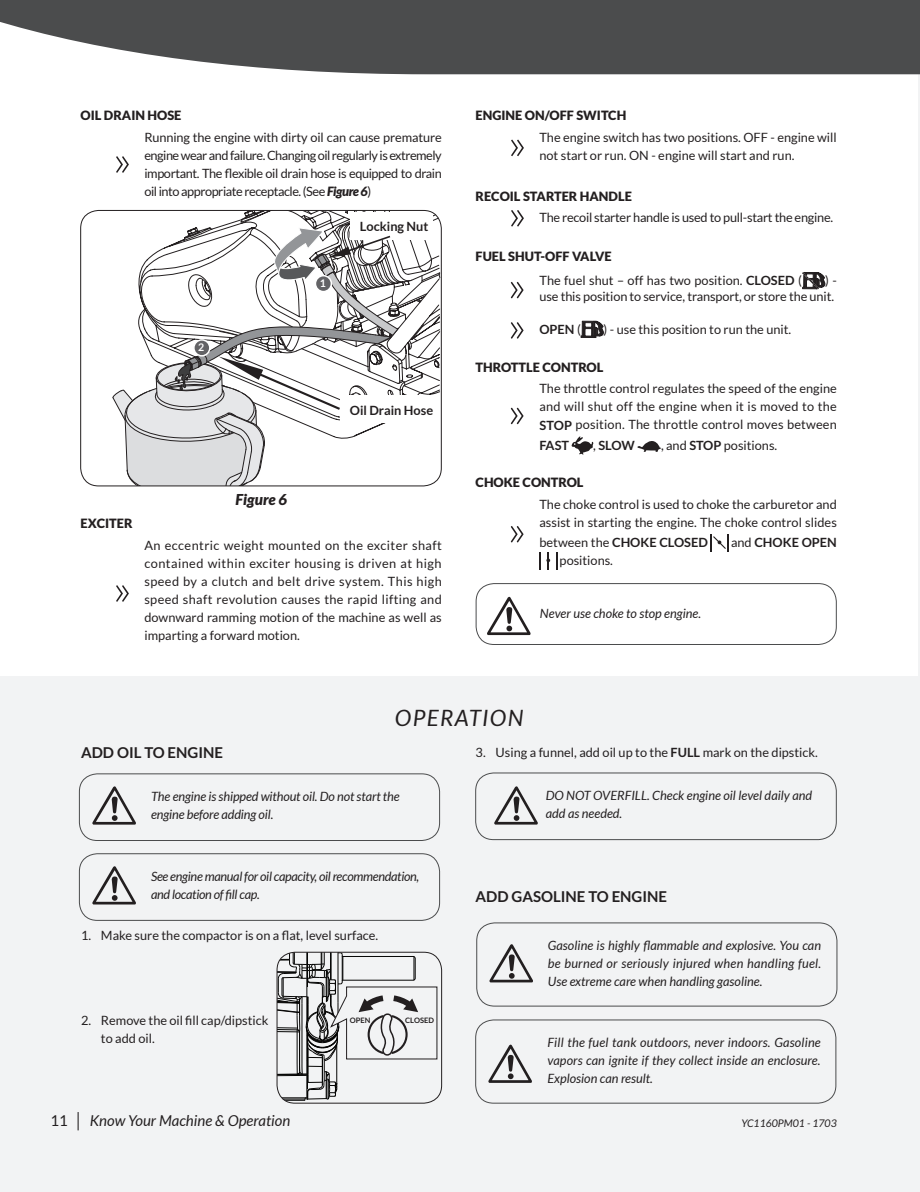
<style>
.page{position:relative;width:920px;height:1192px;background:#fff}
.page>*{position:absolute;margin:0;border:0;box-sizing:border-box;transform-origin:0 0}
.t1{font:italic 22.5px "Lato";letter-spacing:.06em;color:#231f20}
.t2{font:700 15px "Lato";color:#231f20}
.t3{font:italic 15px "Lato";color:#231f20}
.t4{font:italic 900 15px "Lato";color:#231f20}
.t5{font:12.75px/18px "Lato";color:#231f20}
.t6{font:italic 12.75px/18px "Lato";color:#231f20;text-align:justify}
.t7{font:900 12.75px "Lato";color:#231f20}
.t8{font:700 12.75px "Lato";color:#231f20}
.t9{font:italic 12.75px/18px "Lato";letter-spacing:-.025em;color:#231f20}
.t10{font:12.75px "Lato";letter-spacing:-.02em;color:#231f20}
.t11{font:italic 10.5px "Lato";color:#231f20}
.t12{font:700 10.5px "Lato";color:#fff}
.t13{font:700 7.5px "Lato";color:#231f20}
.s1{font-weight:900;font-style:italic}
.s2{font-weight:900}
.s3{font-weight:700}
.s4{font-weight:400}
.s5{font-style:normal}
.s6{font-size:19.5px}
</style>
<div class="page">
<div style="left:0;top:677px;width:918px;height:515px;background:#f2f3f4"></div>
<svg style="left:487px;top:597px;width:43px;height:38px"></svg>
<div style="left:475px;top:583px;width:361px;height:62px;border:1px solid #4b4c4d;border-radius:18px"></div>
<svg style="left:802px;top:272px;width:23px;height:17px"></svg>
<svg style="left:580px;top:321px;width:24px;height:17px"></svg>
<svg style="left:571px;top:436px;width:23px;height:19px"></svg>
<svg style="left:637px;top:441px;width:24px;height:11px"></svg>
<svg style="left:710px;top:534px;width:18px;height:17px"></svg>
<svg style="left:539px;top:552px;width:1px;height:17px"></svg>
<svg style="left:556px;top:552px;width:1px;height:17px"></svg>
<svg style="left:546px;top:552px;width:4px;height:17px"></svg>
<svg style="left:511px;top:140px;width:13px;height:16px"></svg>
<svg style="left:116px;top:156px;width:13px;height:17px"></svg>
<svg style="left:116px;top:585px;width:13px;height:17px"></svg>
<svg style="left:511px;top:210px;width:13px;height:17px"></svg>
<svg style="left:511px;top:526px;width:12px;height:16px"></svg>
<svg style="left:511px;top:408px;width:12px;height:16px"></svg>
<svg style="left:511px;top:322px;width:12px;height:17px"></svg>
<hr style="left:918px;top:0;width:2px;height:1192px;background:#f2f3f4">
<svg style="left:92px;top:786px;width:44px;height:38px"></svg>
<div style="left:79px;top:773px;width:361px;height:68px;border:1px solid #4b4c4d;border-radius:18px"></div>
<div style="left:475px;top:1019px;width:361px;height:84px;border:1px solid #4b4c4d;border-radius:18px"></div>
<div style="left:476px;top:922px;width:361px;height:84px;border:1px solid #4b4c4d;border-radius:18px"></div>
<div style="left:475px;top:772px;width:361px;height:68px;border:1px solid #4b4c4d;border-radius:18px"></div>
<svg style="left:488px;top:1044px;width:44px;height:39px"></svg>
<svg style="left:489px;top:944px;width:44px;height:38px"></svg>
<svg style="left:494px;top:786px;width:44px;height:38px"></svg>
<svg style="left:278px;top:953px;width:159px;height:148px"></svg>
<div style="left:276px;top:951px;width:166px;height:152px;border:1px solid #231f20;border-radius:18px"></div>
<svg style="left:112px;top:210px;width:328px;height:276px"></svg>
<div style="left:80px;top:210px;width:362px;height:276px;border:1px solid #231f20;border-radius:18px"></div>
<svg style="left:92px;top:866px;width:44px;height:38px"></svg>
<div style="left:79px;top:853px;width:361px;height:68px;border:1px solid #4b4c4d;border-radius:18px"></div>
<svg style="left:511px;top:282px;width:12px;height:16px"></svg>
<svg style="left:0;top:0;width:920px;height:74px;background:#5c5d5e"></svg>
<svg style="left:916px;top:0;width:4px;height:4px"></svg>
<p class="t7" style="left:81px;top:108px;width:102px">OIL DRAIN HOSE</p>
<p class="t5" style="left:144px;top:128px;width:299px;text-align:justify">Running the engine with dirty oil can cause premature engine wear and failure. Changing oil regularly is extremely important. The flexible oil drain hose is equipped to drain oil into appropriate receptacle. (See <span class="s1">Figure 6</span>)</p>
<p class="t12" style="left:198px;top:341px;width:8px">2</p>
<p class="t12" style="left:320px;top:277px;width:8px">1</p>
<p class="t8" style="left:360px;top:219px;width:70px">Locking Nut</p>
<p class="t8" style="left:350px;top:403px;width:85px">Oil Drain Hose</p>
<p class="t7" style="left:81px;top:516px;width:53px">EXCITER</p>
<p class="t4" style="left:235px;top:491px;width:53px">Figure 6</p>
<p class="t5" style="left:144px;top:536px;width:299px;text-align:justify">An eccentric weight mounted on the exciter shaft contained within exciter housing is driven at high speed by a clutch and belt drive system. This high speed shaft revolution causes the rapid lifting and downward ramming motion of the machine as well as imparting a forward motion.</p>
<p class="t7" style="left:475px;top:108px;width:152px">ENGINE ON/OFF SWITCH</p>
<p class="t5" style="left:539px;top:128px;width:299px">The engine switch has two positions. OFF - engine will not start or run. ON - engine will start and run.</p>
<p class="t7" style="left:475px;top:189px;width:158px">RECOIL STARTER HANDLE</p>
<p class="t10" style="left:539px;top:210px;width:295px">The recoil starter handle is used to pull-start the engine.</p>
<p class="t5" style="left:539px;top:245px;width:264px;line-height:23.9px;text-indent:-64px"><span class="s2">FUEL SHUT-OFF VALVE<br></span>The fuel shut – off has two position. <span class="s3">CLOSED</span> (</p>
<p class="t5" style="left:539px;top:273px;width:299px;line-height:15.9px;text-align:right">) -<br>use this position to service, transport, or store the unit.</p>
<p class="t8" style="left:539px;top:322px;width:43px">OPEN <span class="s4">(</span></p>
<p class="t5" style="left:603px;top:320px;width:189px">) - use this position to run the unit.</p>
<p class="t7" style="left:475px;top:360px;width:129px">THROTTLE CONTROL</p>
<p class="t5" style="left:539px;top:380px;width:299px;text-align:justify">The throttle control regulates the speed of the engine and will shut off the engine when it is moved to the <span class="s3">STOP</span> position. The throttle control moves between</p>
<p class="t8" style="left:539px;top:438px;width:31px">FAST</p>
<p class="t8" style="left:593px;top:438px;width:43px"><span class="s4">,</span> SLOW</p>
<p class="t5" style="left:661px;top:436px;width:118px">, and <span class="s3">STOP</span> positions.</p>
<p class="t7" style="left:475px;top:475px;width:109px">CHOKE CONTROL</p>
<p class="t5" style="left:539px;top:495px;width:299px">The choke control is used to choke the carburetor and assist in starting the engine. The choke control slides</p>
<p class="t8" style="left:539px;top:535px;width:170px"><span class="s4">between the</span> CHOKE CLOSED</p>
<p class="t8" style="left:731px;top:535px;width:107px"><span class="s4">and</span> CHOKE OPEN</p>
<p class="t5" style="left:559px;top:551px;width:55px">positions.</p>
<p class="t6" style="left:540px;top:604px;width:163px">Never use choke to stop engine.</p>
<p class="t2" style="left:81px;top:744px;width:143px">ADD OIL TO ENGINE</p>
<h1 class="t1" style="left:395px;top:705px;width:130px">OPERATION</h1>
<p class="t5" style="left:475px;top:743px;width:344px">3. Using a funnel, add oil up to the <span class="s3">FULL</span> mark on the dipstick.</p>
<p class="t6" style="left:151px;top:787px;width:250px">The engine is shipped without oil. Do not start the engine before adding oil.</p>
<p class="t9" style="left:151px;top:867px;width:270px">See engine manual for oil capacity, oil recommendation, and location of fill cap.</p>
<p class="t5" style="left:81px;top:926px;width:299px">1. Make sure the compactor is on a flat, level surface.</p>
<p class="t5" style="left:101px;top:1011px;width:169px;text-indent:-20px">2. Remove the oil fill cap/dipstick to add oil.</p>
<p class="t13" style="left:350px;top:1016px;width:22px">OPEN</p>
<p class="t13" style="left:405px;top:1016px;width:30px">CLOSED</p>
<p class="t6" style="left:545px;top:787px;width:268px">DO NOT OVERFILL. Check engine oil level daily and add as needed.</p>
<p class="t2" style="left:475px;top:887px;width:193px">ADD GASOLINE TO ENGINE</p>
<p class="t6" style="left:548px;top:936px;width:275px">Gasoline is highly flammable and explosive. You can be burned or seriously injured when handling fuel.<br>Use extreme care when handling gasoline.</p>
<p class="t6" style="left:547px;top:1033px;width:275px">Fill the fuel tank outdoors, never indoors. Gasoline vapors can ignite if they collect inside an enclosure.<br>Explosion can result.</p>
<p class="t3" style="left:51px;top:1112px;width:241px"><span class="s5">11</span> <span class="s6">|</span> Know Your Machine &amp; Operation</p>
<p class="t11" style="left:741px;top:1117px;width:97px">YC1160PM01 - 1703</p>
</div>
